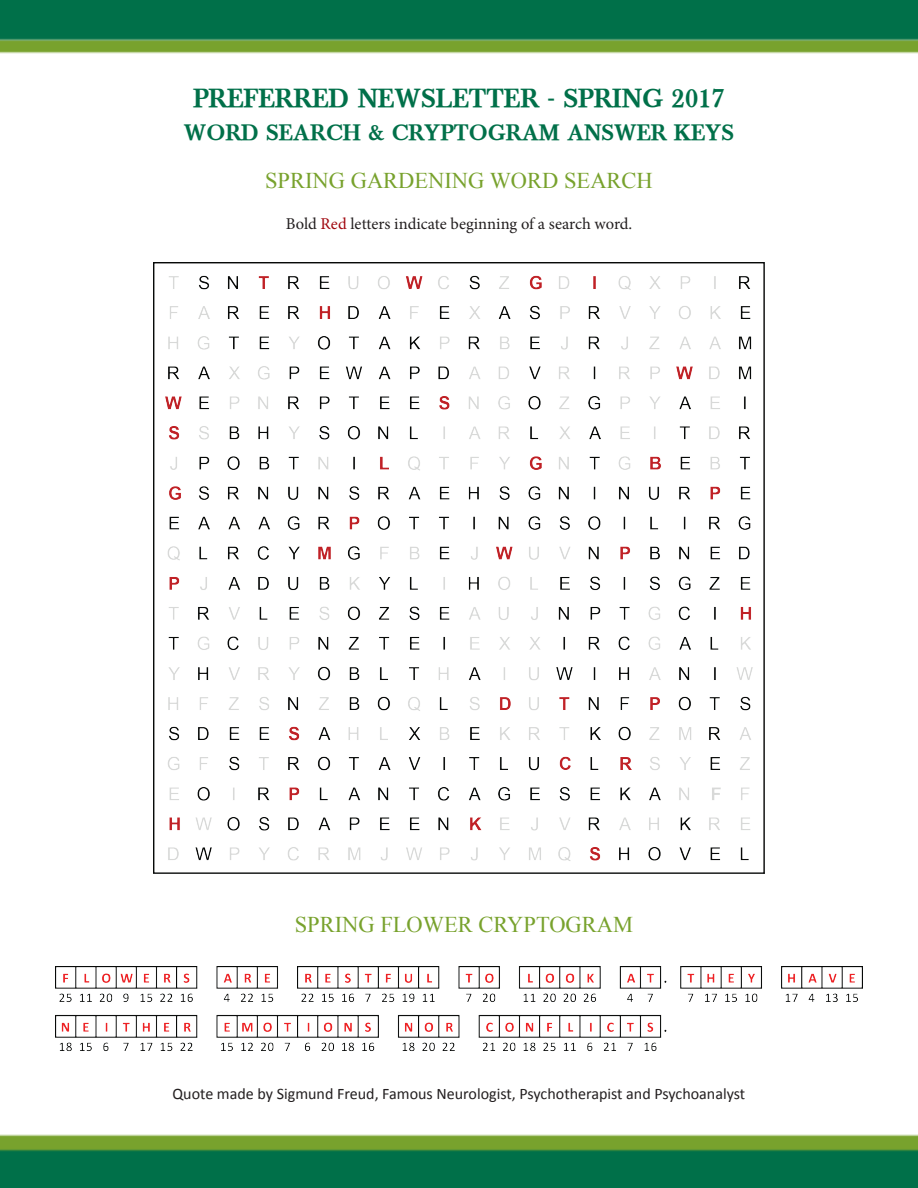
<style>
.page{position:relative;width:918px;height:1188px;background:#fff}
.page>*{position:absolute;margin:0;border:0;box-sizing:border-box;transform-origin:0 0}
.t1{font:25.5px "Baskerville BE Medium";color:#007049}
.t2{font:22.5px "Times New Roman";color:#78a22d}
.t3{font:21.75px "Baskerville BE Medium";color:#007049}
.t4{font:16.5px "Minion Pro";color:#231f20}
.t5{font:16.05px "Calibri";color:#231f20}
.s1{color:#a1080f}
</style>
<div class="page">
<div style="left:0;top:1143px;width:918px;height:45px;background:#007049"></div>
<div style="left:0;top:1134px;width:918px;height:17px;background:linear-gradient(to right,#79a32f,#79a32f)"></div>
<div style="left:0;top:0;width:918px;height:45px;background:#007049"></div>
<svg style="left:0;top:39px;width:918px;height:15px;background:#83ab4a"></svg>
<img style="left:153px;top:263px;width:612px;height:610px">
<img style="left:55px;top:966px;width:808px;height:85px">
<h1 class="t1" style="left:193px;top:83px;width:533px">PREFERRED NEWSLETTER - SPRING 2017</h1>
<h3 class="t3" style="left:184px;top:119px;width:552px">WORD SEARCH &amp; CRYPTOGRAM ANSWER KEYS</h3>
<h2 class="t2" style="left:265px;top:165px;width:389px">SPRING GARDENING WORD SEARCH</h2>
<p class="t4" style="left:286px;top:212px;width:348px">Bold <span class="s1">Red</span> letters indicate beginning of a search word.</p>
<h2 class="t2" style="left:295px;top:909px;width:340px">SPRING FLOWER CRYPTOGRAM</h2>
<p class="t5" style="left:172px;top:1084px;width:574px">Quote made by Sigmund Freud, Famous Neurologist, Psychotherapist and Psychoanalyst</p>
</div>
